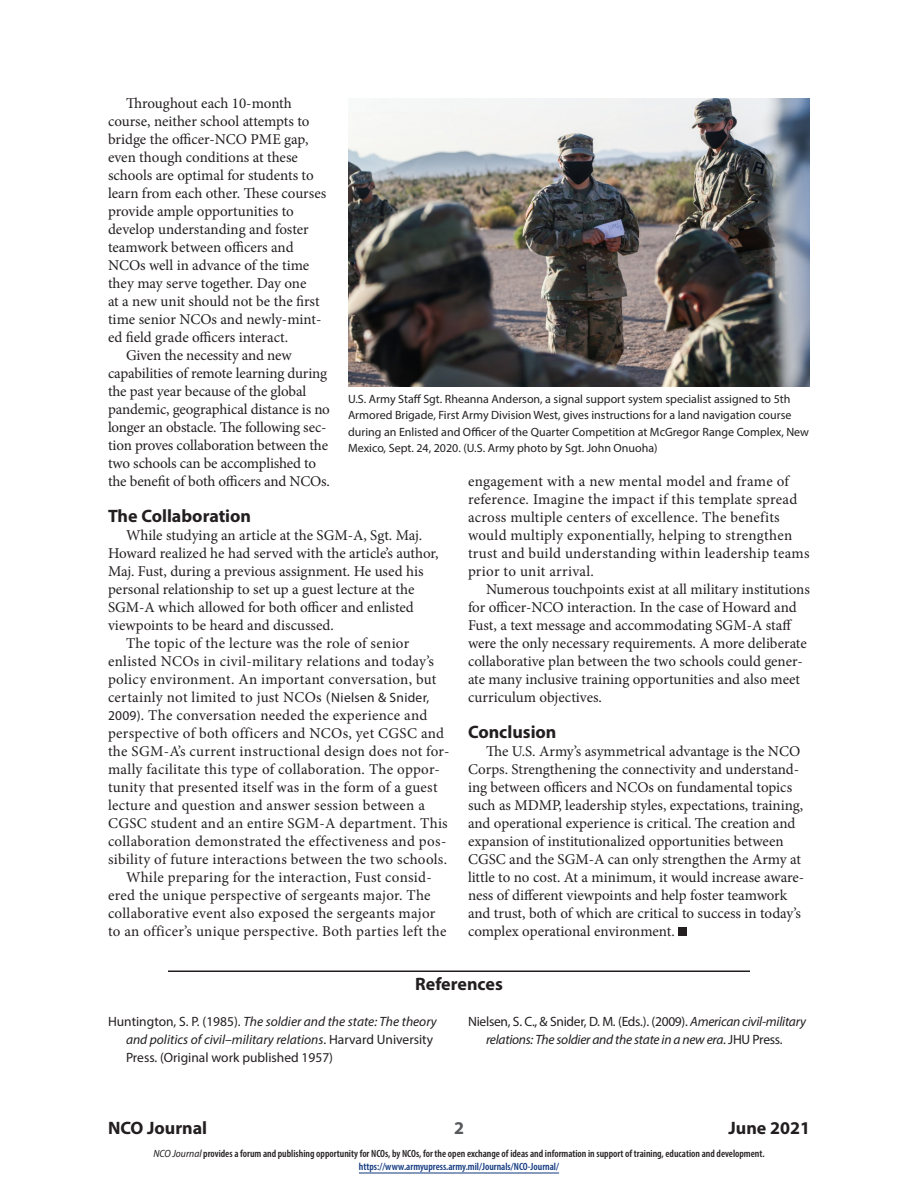
<style>
.page{position:relative;width:918px;height:1188px;background:#fff}
.page>*{position:absolute;margin:0;border:0;box-sizing:border-box;transform-origin:0 0}
.subhead{font:700 18px "Myriad Pro";color:#231f20}
.endnote_header{font:700 18px "Myriad Pro";color:#231f20}
.t1{font:700 18px "Myriad Pro";color:#57585a}
.body{font:15px/18px "Minion Pro";color:#231f20}
.body-2{font:15px/18px "Minion Pro";letter-spacing:.02em;color:#231f20}
.endnotes{font:13.5px/18px "Myriad Pro";color:#231f20}
.endnotes-2{font:italic 13.5px/18px "Myriad Pro";letter-spacing:-.02em;color:#231f20;text-align:center}
.cutline{font:12px/16.5px "Myriad Pro";color:#231f20}
.t2{font:600 condensed 10.5px/13.5px "Myriad Pro";color:#231f20;text-align:center}
.s1{font-family:"Myriad Pro";font-size:13.5px}
.s2{font-style:italic}
.s3{font-style:normal}
.s4{font-weight:400;font-style:italic;font-stretch:semi-condensed}
.s5{color:#113880}
</style>
<div class="page">
<hr style="left:359px;top:1173px;width:200px;height:1px;background:#113880">
<div style="left:678px;top:927px;width:9px;height:9px;background:#231f20"></div>
<hr style="left:168px;top:970px;width:582px;height:2px;background:#231f20">
<img style="left:348px;top:98px;width:462px;height:288px">
<p class="body" style="left:108px;top:94px;width:220px;text-indent:18px">Throughout each 10-month course, neither school attempts to bridge the officer-NCO PME gap, even though conditions at these schools are optimal for students to learn from each other. These courses provide ample opportunities to develop understanding and foster teamwork between officers and<br>NCOs well in advance of the time they may serve together. Day one<br>at a new unit should not be the first time senior NCOs and newly-mint&shy;ed field grade officers interact.</p>
<p class="body" style="left:108px;top:346px;width:224px;text-indent:18px">Given the necessity and new capabilities of remote learning during the past year because of the global pandemic, geographical distance is no longer an obstacle. The following sec&shy;tion proves collaboration between the two schools can be accomplished to the benefit of both officers and NCOs.</p>
<p class="subhead" style="left:108px;top:504px;width:145px">The Collaboration</p>
<p class="body" style="left:108px;top:526px;width:332px;text-indent:18px">While studying an article at the SGM-A, Sgt. Maj.<br>Howard realized he had served with the article’s author, Maj. Fust, during a previous assignment. He used his personal relationship to set up a guest lecture at the SGM-A which allowed for both officer and enlisted viewpoints to be heard and discussed.</p>
<p class="body-2" style="left:108px;top:634px;width:343px;text-indent:18px">The topic of the lecture was the role of senior enlisted NCOs in civil-military relations and today’s policy environment. An important conversation, but certainly not limited to just NCOs (<span class="s1">Nielsen &amp; Snider, 2009)</span>. The conversation needed the experience and perspective of both officers and NCOs, yet CGSC and the SGM-A’s current instructional design does not for&shy;mally facilitate this type of collaboration. The oppor&shy;tunity that presented itself was in the form of a guest lecture and question and answer session between a CGSC student and an entire SGM-A department. This collaboration demonstrated the effectiveness and pos&shy;sibility of future interactions between the two schools.</p>
<p class="body-2" style="left:108px;top:868px;width:340px;text-indent:18px">While preparing for the interaction, Fust consid&shy;ered the unique perspective of sergeants major. The collaborative event also exposed the sergeants major to an officer’s unique perspective. Both parties left the</p>
<p class="cutline" style="left:348px;top:390px;width:463px">U.S. Army Staff Sgt. Rheanna Anderson, a signal support system specialist assigned to 5th Armored Brigade, First Army Division West, gives instructions for a land navigation course during an Enlisted and Officer of the Quarter Competition at McGregor Range Complex, New Mexico, Sept. 24, 2020. (U.S. Army photo by Sgt. John Onuoha)</p>
<p class="body-2" style="left:468px;top:472px;width:343px">engagement with a new mental model and frame of reference. Imagine the impact if this template spread across multiple centers of excellence. The benefits would multiply exponentially, helping to strengthen trust and build understanding within leadership teams prior to unit arrival.</p>
<p class="body" style="left:468px;top:580px;width:343px;text-indent:18px">Numerous touchpoints exist at all military institutions for officer-NCO interaction. In the case of Howard and Fust, a text message and accommodating SGM-A staff were the only necessary requirements. A more deliberate collaborative plan between the two schools could gener&shy;ate many inclusive training opportunities and also meet curriculum objectives.</p>
<p class="subhead" style="left:468px;top:720px;width:90px">Conclusion</p>
<p class="body" style="left:468px;top:742px;width:338px;text-indent:18px">The U.S. Army’s asymmetrical advantage is the NCO Corps. Strengthening the connectivity and understand&shy;ing between officers and NCOs on fundamental topics such as MDMP, leadership styles, expectations, training, and operational experience is critical. The creation and expansion of institutionalized opportunities between CGSC and the SGM-A can only strengthen the Army at little to no cost. At a minimum, it would increase aware&shy;ness of different viewpoints and help foster teamwork and trust, both of which are critical to success in today’s complex operational environment.</p>
<p class="endnote_header" style="left:415px;top:972px;width:89px">References</p>
<p class="endnotes" style="left:126px;top:1012px;width:312px;text-indent:-18px">Huntington, S. P. (1985). <span class="s2">The soldier and the state: The theory and politics of civil–military relations</span>. Harvard University<br>Press. (Original work published 1957)</p>
<p class="endnotes-2" style="left:468px;top:1012px;width:340px"><span class="s3">Nielsen, S. C., &amp; Snider, D. M. (Eds.). (2009).</span> American civil-military relations: The soldier and the state in a new era<span class="s3">. JHU Press.</span></p>
<p class="subhead" style="left:108px;top:1116px;width:101px">NCO Journal</p>
<p class="t1" style="left:454px;top:1116px;width:11px">2</p>
<p class="subhead" style="left:728px;top:1116px;width:83px">June 2021</p>
<p class="t2" style="left:153px;top:1146px;width:613px"><span class="s4">NCO Journal</span> provides a forum and publishing opportunity for NCOs, by NCOs, for the open exchange of ideas and information in support of training, education and development. <span class="s5">https://www.armyupress.army.mil/Journals/NCO-Journal/</span></p>
</div>
